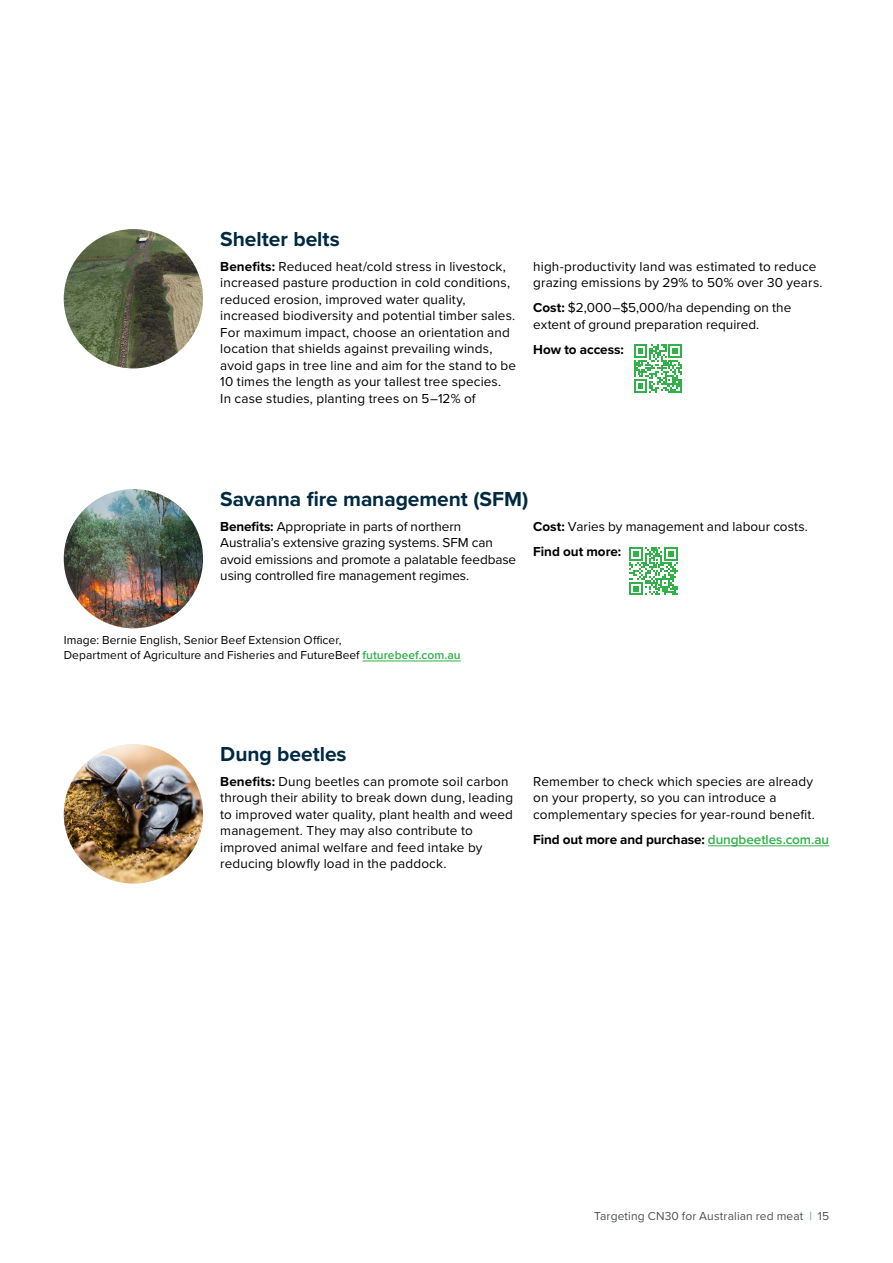
<style>
.page{position:relative;width:893px;height:1263px;background:#fff}
.page>*{position:absolute;margin:0;border:0;box-sizing:border-box;transform-origin:0 0}
.t1{font:700 21px "Proxima Nova";letter-spacing:-.005em;color:#002a42}
.t2{font:13.5px/16.5px "Proxima Nova";letter-spacing:.01em;color:#000}
.t3{font:700 13.5px "Proxima Nova";letter-spacing:-.005em;color:#000}
.t4{font:12px/15px "Proxima Nova";letter-spacing:.005em;color:#000}
.t5{font:12px "Proxima Nova";letter-spacing:.01em;color:#4d5054}
.s1{font-weight:700}
.s2{font-weight:600;color:#32b04a}
.s3{color:#32b04a}
</style>
<div class="page">
<hr style="left:708px;top:845px;width:121px;height:1px;background:#32b04a">
<img style="left:64px;top:744px;width:139px;height:139px;border-radius:70px">
<img style="left:64px;top:229px;width:139px;height:139px;border-radius:70px">
<svg style="left:634px;top:344px;width:48px;height:49px"></svg>
<img style="left:64px;top:489px;width:139px;height:139px;border-radius:70px">
<svg style="left:629px;top:547px;width:49px;height:48px"></svg>
<hr style="left:363px;top:660px;width:98px;height:1px;background:#32b04a">
<h1 class="t1" style="left:220px;top:223px;width:121px">Shelter belts</h1>
<p class="t2" style="left:220px;top:257px;width:297px"><span class="s1">Benefits:</span> Reduced heat/cold stress in livestock, increased pasture production in cold conditions, reduced erosion, improved water quality, increased biodiversity and potential timber sales.<br>For maximum impact, choose an orientation and location that shields against prevailing winds, avoid gaps in tree line and aim for the stand to be 10 times the length as your tallest tree species.<br>In case studies, planting trees on 5–12% of</p>
<p class="t2" style="left:533px;top:257px;width:291px">high-productivity land was estimated to reduce grazing emissions by 29% to 50% over 30 years.</p>
<p class="t2" style="left:533px;top:299px;width:260px"><span class="s1">Cost:</span> $2,000–$5,000/ha depending on the extent of ground preparation required.</p>
<p class="t3" style="left:533px;top:339px;width:92px">How to access:</p>
<h1 class="t1" style="left:220px;top:483px;width:310px">Savanna fire management (SFM)</h1>
<p class="t2" style="left:220px;top:517px;width:297px"><span class="s1">Benefits:</span> Appropriate in parts of northern Australia’s extensive grazing systems. SFM can avoid emissions and promote a palatable feedbase using controlled fire management regimes.</p>
<p class="t2" style="left:533px;top:513px;width:276px;line-height:25px"><span class="s1">Cost:</span> Varies by management and labour costs.<br><span class="s1">Find out more:</span></p>
<p class="t4" style="left:64px;top:632px;width:398px">Image: Bernie English, Senior Beef Extension Officer,<br>Department of Agriculture and Fisheries and FutureBeef <span class="s2">futurebeef.com.au</span></p>
<h1 class="t1" style="left:220px;top:738px;width:128px">Dung beetles</h1>
<p class="t2" style="left:220px;top:772px;width:294px"><span class="s1">Benefits:</span> Dung beetles can promote soil carbon through their ability to break down dung, leading to improved water quality, plant health and weed management. They may also contribute to improved animal welfare and feed intake by reducing blowfly load in the paddock.</p>
<p class="t2" style="left:533px;top:772px;width:283px">Remember to check which species are already on your property, so you can introduce a complementary species for year-round benefit.</p>
<p class="t3" style="left:533px;top:829px;width:297px">Find out more and purchase: <span class="s2">dungbeetles.com.au</span></p>
<p class="t5" style="left:594px;top:1207px;width:237px">Targeting CN30 for Australian red meat <span class="s3">|</span> 15</p>
</div>
